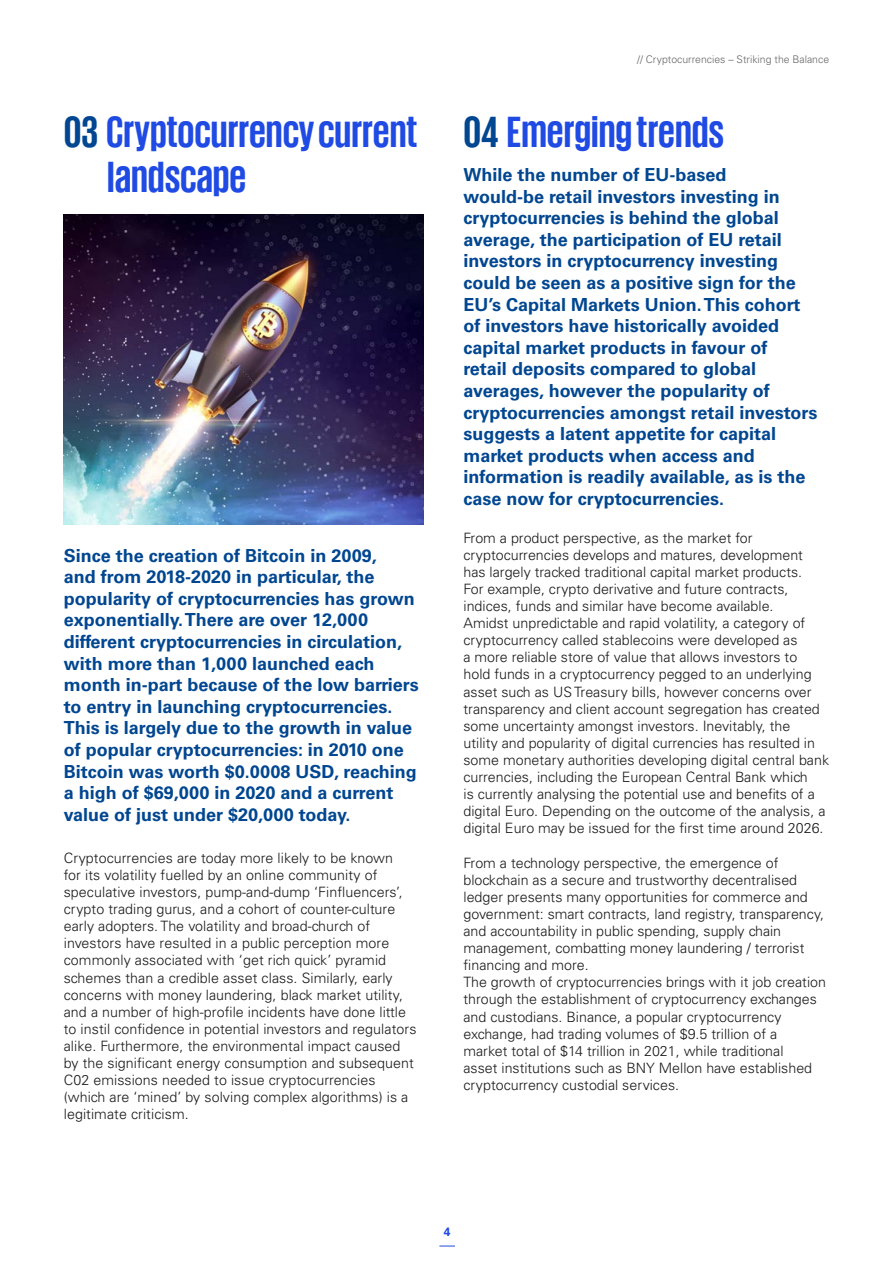
<style>
.page{position:relative;width:893px;height:1263px;background:#fff}
.page>*{position:absolute;margin:0;border:0;box-sizing:border-box;transform-origin:0 0}
.t1{font:700 45px/45px "KPMG";color:#1f4ae3}
.t2{font:700 18px/21.6px "Univers LT Std";color:#004690}
.t3{font:300 14.25px/17.1px "Univers LT Std";color:#1a1a1a}
.t4{font:700 12px "Universfor KPMG";color:#1f4ae3}
.t5{font:300 10.5px "Univers LT Std";color:#666}
.s1{color:#004690}
</style>
<div class="page">
<svg style="left:439px;top:1246px;width:16px;height:1px"></svg>
<img style="left:64px;top:214px;width:360px;height:311px">
<h1 class="t1" style="left:107px;top:108px;width:312px;text-indent:-44px"><span class="s1">03</span> Cryptocurrency current landscape</h1>
<p class="t2" style="left:64px;top:545px;width:356px">Since the creation of Bitcoin in 2009,<br>and from 2018-2020 in particular, the popularity of cryptocurrencies has grown exponentially.There are over 12,000 different cryptocurrencies in circulation, with more than 1,000 launched each month in-part because of the low barriers to entry in launching cryptocurrencies.<br>This is largely due to the growth in value of popular cryptocurrencies: in 2010 one Bitcoin was worth $0.0008 USD, reaching a high of $69,000 in 2020 and a current value of just under $20,000 today.</p>
<p class="t3" style="left:64px;top:849px;width:354px">Cryptocurrencies are today more likely to be known<br>for its volatility fuelled by an online community of speculative investors, pump-and-dump ‘Finfuencers’, crypto trading gurus, and a cohort of counter-culture early adopters. The volatility and broad-church of investors have resulted in a public perception more commonly associated with ‘get rich quick’ pyramid schemes than a credible asset class. Similarly, early concerns with money laundering, black market utility, and a number of high-profle incidents have done little to instil confdence in potential investors and regulators alike. Furthermore, the environmental impact caused by the signifcant energy consumption and subsequent C02 emissions needed to issue cryptocurrencies (which are ‘mined’ by solving complex algorithms) is a legitimate criticism.</p>
<p class="t5" style="left:637px;top:53px;width:194px">// Cryptocurrencies – Striking the Balance</p>
<h1 class="t1" style="left:463px;top:108px;width:262px"><span class="s1">04</span> Emerging trends</h1>
<p class="t2" style="left:463px;top:164px;width:355px">While the number of EU-based<br>would-be retail investors investing in cryptocurrencies is behind the global average, the participation of EU retail investors in cryptocurrency investing could be seen as a positive sign for the EU’s Capital Markets Union.This cohort of investors have historically avoided capital market products in favour of<br>retail deposits compared to global averages, however the popularity of cryptocurrencies amongst retail investors suggests a latent appetite for capital market products when access and information is readily available, as is the case now for cryptocurrencies.</p>
<p class="t3" style="left:463px;top:529px;width:367px">From a product perspective, as the market for cryptocurrencies develops and matures, development<br>has largely tracked traditional capital market products.<br>For example, crypto derivative and future contracts, indices, funds and similar have become available.<br>Amidst unpredictable and rapid volatility, a category of cryptocurrency called stablecoins were developed as<br>a more reliable store of value that allows investors to<br>hold funds in a cryptocurrency pegged to an underlying asset such as US Treasury bills, however concerns over transparency and client account segregation has created some uncertainty amongst investors. Inevitably, the<br>utility and popularity of digital currencies has resulted in some monetary authorities developing digital central bank currencies, including the European Central Bank which<br>is currently analysing the potential use and benefts of a digital Euro. Depending on the outcome of the analysis, a digital Euro may be issued for the frst time around 2026.</p>
<p class="t3" style="left:463px;top:854px;width:364px">From a technology perspective, the emergence of blockchain as a secure and trustworthy decentralised ledger presents many opportunities for commerce and government: smart contracts, land registry, transparency, and accountability in public spending, supply chain management, combatting money laundering / terrorist fnancing and more.<br>The growth of cryptocurrencies brings with it job creation through the establishment of cryptocurrency exchanges and custodians. Binance, a popular cryptocurrency exchange, had trading volumes of $9.5 trillion of a<br>market total of $14 trillion in 2021, while traditional<br>asset institutions such as BNY Mellon have established cryptocurrency custodial services.</p>
<p class="t4" style="left:444px;top:1225px;width:8px">4</p>
</div>
